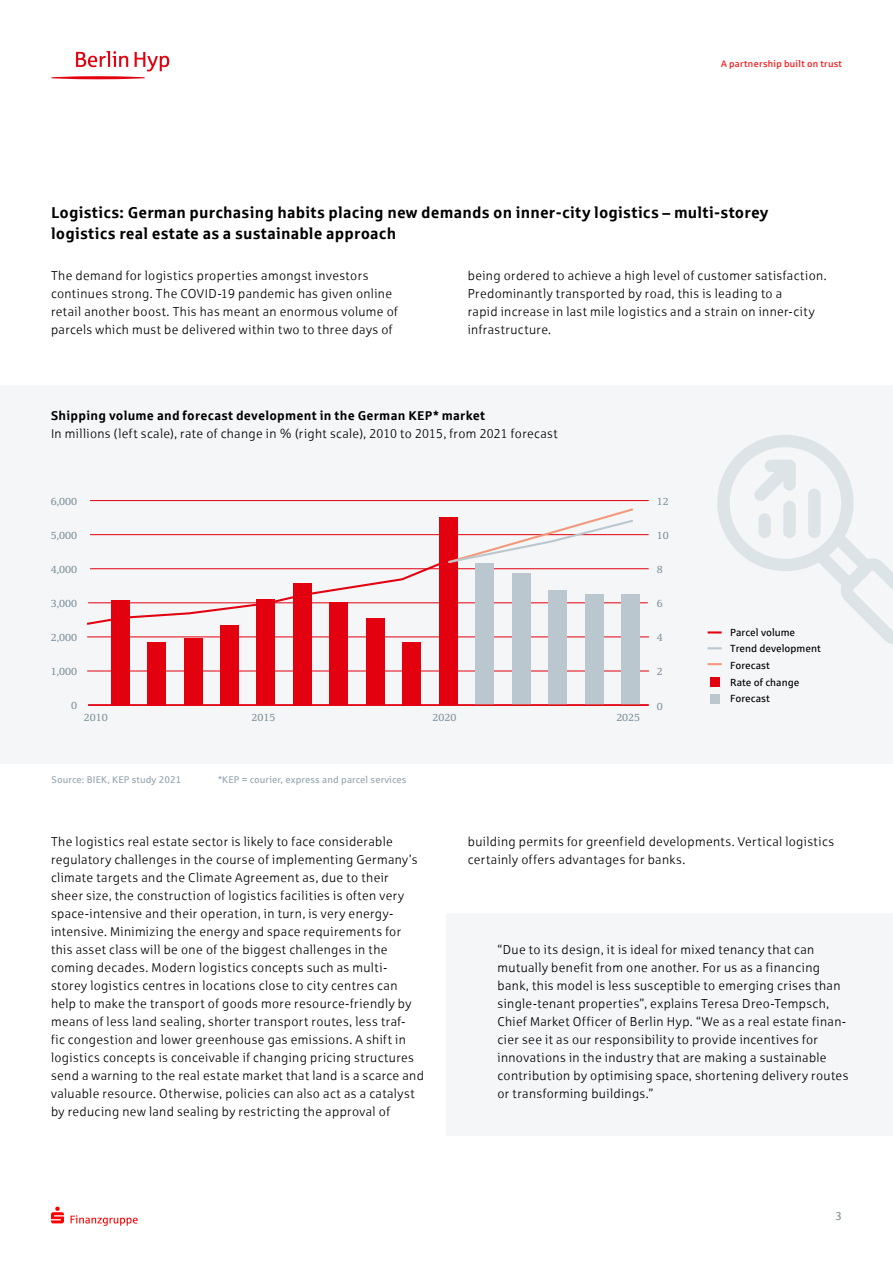
<style>
.page{position:relative;width:893px;height:1263px;background:#fff}
.page>*{position:absolute;margin:0;border:0;box-sizing:border-box;transform-origin:0 0}
.BHYP--H4{font:700 15.75px/21px "Sparkasse Rg";letter-spacing:.01em;color:#000}
.BHYP_body{font:12.75px/18px "Sparkasse Lt";letter-spacing:.03em;color:#000}
.BHYP_body-2{font:700 12.75px "Sparkasse Rg";letter-spacing:.02em;color:#000}
.t1{font:11.25px "Sparkasse Rg";color:#7c909a}
.t2{font:10.35px "Sparkasse Serif";color:#7c909a}
.t3{font:10.35px/16.5px "Sparkasse Rg";color:#000}
._04_Fußnote{font:9.75px "Sparkasse Rg";letter-spacing:.01em;color:#95a6b0}
.t4{font:9.45px "Sparkasse Rg";letter-spacing:.03em;color:#f00}
</style>
<div class="page">
<svg style="left:51px;top:1206px;width:13px;height:17px"></svg>
<svg style="left:71px;top:1215px;width:67px;height:11px"></svg>
<svg style="left:51px;top:51px;width:118px;height:28px"></svg>
<div style="left:0;top:385px;width:893px;height:378px;background:#f4f6f7"></div>
<div style="left:446px;top:913px;width:447px;height:223px;background:#f4f6f7"></div>
<hr style="left:87px;top:671px;width:562px;height:1px;background:#e3000f">
<hr style="left:87px;top:637px;width:562px;height:1px;background:#e3000f">
<hr style="left:88px;top:602px;width:560px;height:1px;background:#e3000f">
<hr style="left:90px;top:568px;width:559px;height:1px;background:#e3000f">
<hr style="left:90px;top:534px;width:559px;height:1px;background:#e3000f">
<hr style="left:90px;top:500px;width:559px;height:1px;background:#e3000f">
<div style="left:111px;top:600px;width:18px;height:105px;background:#e3000f"></div>
<div style="left:147px;top:642px;width:19px;height:63px;background:#e3000f"></div>
<div style="left:184px;top:639px;width:18px;height:66px;background:#e3000f"></div>
<div style="left:220px;top:625px;width:19px;height:80px;background:#e3000f"></div>
<div style="left:257px;top:599px;width:18px;height:106px;background:#e3000f"></div>
<div style="left:293px;top:583px;width:19px;height:122px;background:#e3000f"></div>
<div style="left:330px;top:603px;width:18px;height:102px;background:#e3000f"></div>
<div style="left:366px;top:618px;width:18px;height:87px;background:#e3000f"></div>
<div style="left:403px;top:642px;width:18px;height:63px;background:#e3000f"></div>
<div style="left:439px;top:518px;width:18px;height:187px;background:#e3000f"></div>
<div style="left:475px;top:564px;width:19px;height:141px;background:#bbc7cf"></div>
<div style="left:512px;top:574px;width:18px;height:131px;background:#bbc7cf"></div>
<div style="left:548px;top:591px;width:19px;height:114px;background:#bbc7cf"></div>
<div style="left:585px;top:594px;width:18px;height:111px;background:#bbc7cf"></div>
<div style="left:621px;top:594px;width:19px;height:111px;background:#bbc7cf"></div>
<svg style="left:87px;top:508px;width:548px;height:118px"></svg>
<svg style="left:708px;top:663px;width:14px;height:2px"></svg>
<div style="left:710px;top:677px;width:9px;height:9px;background:#e3000f"></div>
<div style="left:710px;top:694px;width:9px;height:9px;background:#bbc7cf"></div>
<hr style="left:88px;top:704px;width:561px;height:2px;background:#e3000f">
<svg style="left:708px;top:435px;width:185px;height:214px"></svg>
<p class="t4" style="left:721px;top:58px;width:122px">A partnership built on trust</p>
<p class="BHYP--H4" style="left:51px;top:201px;width:719px">Logistics: German purchasing habits placing new demands on inner-city logistics – multi-storey logistics real estate as a sustainable approach</p>
<p class="BHYP_body" style="left:51px;top:266px;width:348px">The demand for logistics properties amongst investors continues strong. The COVID-19 pandemic has given online retail another boost. This has meant an enormous volume of parcels which must be delivered within two to three days of</p>
<p class="BHYP_body" style="left:468px;top:266px;width:360px">being ordered to achieve a high level of customer satisfaction.<br>Predominantly transported by road, this is leading to a<br>rapid increase in last mile logistics and a strain on inner-city infrastructure.</p>
<p class="BHYP_body-2" style="left:51px;top:407px;width:436px">Shipping volume and forecast development in the German KEP* market</p>
<p class="BHYP_body" style="left:51px;top:424px;width:508px">In millions (left scale), rate of change in % (right scale), 2010 to 2015, from 2021 forecast</p>
<p class="t2" style="left:51px;top:495px;width:28px">6,000</p>
<p class="t2" style="left:657px;top:495px;width:13px">12</p>
<p class="t2" style="left:51px;top:529px;width:28px">5,000</p>
<p class="t2" style="left:657px;top:529px;width:13px">10</p>
<p class="t2" style="left:51px;top:563px;width:28px">4,000</p>
<p class="t2" style="left:657px;top:563px;width:7px">8</p>
<p class="t2" style="left:51px;top:597px;width:28px">3,000</p>
<p class="t2" style="left:657px;top:597px;width:7px">6</p>
<p class="t2" style="left:51px;top:631px;width:28px">2,000</p>
<p class="t2" style="left:51px;top:665px;width:28px">1,000</p>
<p class="t2" style="left:71px;top:699px;width:7px">0</p>
<p class="t2" style="left:657px;top:631px;width:7px">4</p>
<p class="t2" style="left:657px;top:665px;width:7px">2</p>
<p class="t2" style="left:657px;top:699px;width:7px">0</p>
<p class="t3" style="left:730px;top:624px;width:92px">Parcel volume<br>Trend development<br>Forecast<br>Rate of change<br>Forecast</p>
<p class="t2" style="left:84px;top:711px;width:25px">2010</p>
<p class="t2" style="left:251px;top:711px;width:25px">2015</p>
<p class="t2" style="left:433px;top:711px;width:25px">2020</p>
<p class="t2" style="left:616px;top:711px;width:25px">2025</p>
<p class="_04_Fußnote" style="left:52px;top:774px;width:131px">Source: BIEK, KEP study 2021</p>
<p class="_04_Fußnote" style="left:218px;top:774px;width:190px">*KEP = courier, express and parcel services</p>
<p class="BHYP_body" style="left:51px;top:832px;width:374px">The logistics real estate sector is likely to face considerable regulatory challenges in the course of implementing Germany’s climate targets and the Climate Agreement as, due to their<br>sheer size, the construction of logistics facilities is often very space-intensive and their operation, in turn, is very energy&shy;intensive. Minimizing the energy and space requirements for this asset class will be one of the biggest challenges in the coming decades. Modern logistics concepts such as multi&shy;storey logistics centres in locations close to city centres can help to make the transport of goods more resource-friendly by means of less land sealing, shorter transport routes, less traf-<br>fic congestion and lower greenhouse gas emissions. A shift in logistics concepts is conceivable if changing pricing structures send a warning to the real estate market that land is a scarce and valuable resource. Otherwise, policies can also act as a catalyst by reducing new land sealing by restricting the approval of</p>
<p class="BHYP_body" style="left:468px;top:832px;width:368px">building permits for greenfield developments. Vertical logistics certainly offers advantages for banks.</p>
<p class="BHYP_body" style="left:497px;top:940px;width:352px">“Due to its design, it is ideal for mixed tenancy that can mutually benefit from one another. For us as a financing bank, this model is less susceptible to emerging crises than single-tenant properties”, explains Teresa Dreo-Tempsch, Chief Market Officer of Berlin Hyp. “We as a real estate finan&shy;cier see it as our responsibility to provide incentives for innovations in the industry that are making a sustainable contribution by optimising space, shortening delivery routes or transforming buildings.”</p>
<p class="t1" style="left:835px;top:1209px;width:8px">3</p>
</div>
